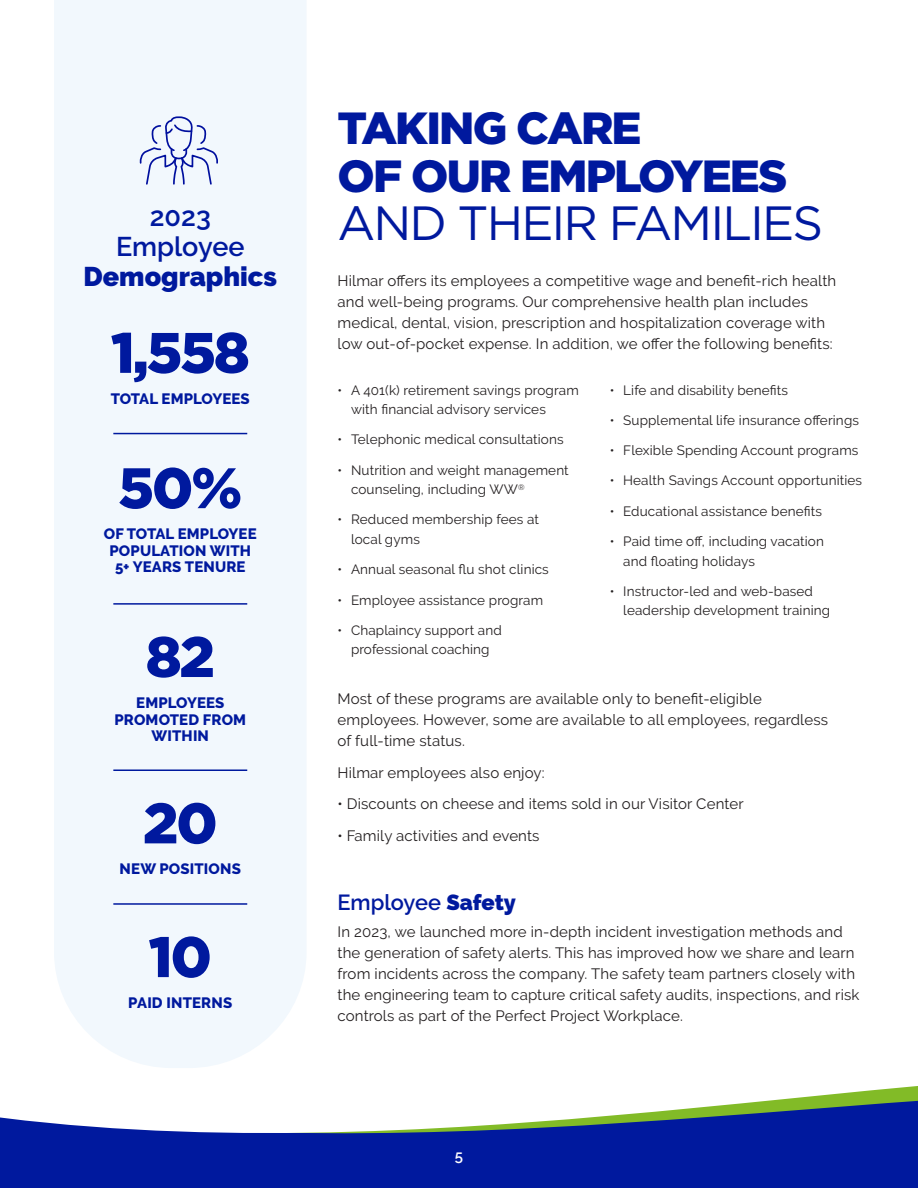
<style>
.page{position:relative;width:918px;height:1188px;background:#fff}
.page>*{position:absolute;margin:0;border:0;box-sizing:border-box;transform-origin:0 0}
.t1{font:900 57px "Gotham";letter-spacing:-.04em;color:#00199e}
.t2{font:48px "Gotham";letter-spacing:-.04em;color:#00199e}
.t3{font:900 45px/48px "Gotham";letter-spacing:-.04em;color:#00199e}
.t4{font:600 27px/30px "Raleway";color:#00199e;text-align:center}
.t5{font:600 21.75px "Raleway";color:#00199e}
.t6{font:15px/21px "Raleway";letter-spacing:.01em;color:#231f20}
.t7{font:800 15px "Raleway";letter-spacing:.01em;color:#00199e}
.t8{font:600 15px "Raleway";color:#fff}
.t9{font:13.5px/19.5px "Raleway";letter-spacing:.01em;color:#231f20}
.s1{font-weight:900}
</style>
<div class="page">
<div style="left:0;top:1157px;width:918px;height:31px;background:#00199e"></div>
<svg style="left:0;top:1086px;width:918px;height:71px"></svg>
<div style="left:54px;top:0;width:252px;height:1068px;background:#f2f8fd"></div>
<hr style="left:113px;top:433px;width:134px;height:1px;background:#00199e">
<hr style="left:113px;top:603px;width:134px;height:2px;background:#00199e">
<svg style="left:139px;top:116px;width:80px;height:70px"></svg>
<hr style="left:113px;top:769px;width:134px;height:2px;background:#00199e">
<hr style="left:113px;top:903px;width:134px;height:2px;background:#00199e">
<p class="t4" style="left:84px;top:201px;width:195px">2023<br>Employee<br><span class="s1">Demographics</span></p>
<p class="t1" style="left:111px;top:313px;width:140px">1,558</p>
<p class="t7" style="left:111px;top:390px;width:140px">TOTAL EMPLOYEES</p>
<p class="t1" style="left:118px;top:449px;width:126px">50%</p>
<p class="t7" style="left:104px;top:525px;width:154px">OF TOTAL EMPLOYEE</p>
<p class="t7" style="left:110px;top:542px;width:143px">POPULATION WITH</p>
<p class="t7" style="left:115px;top:558px;width:132px">5+ YEARS TENURE</p>
<p class="t1" style="left:146px;top:618px;width:71px">82</p>
<p class="t7" style="left:136px;top:694px;width:90px">EMPLOYEES</p>
<p class="t7" style="left:114px;top:711px;width:133px">PROMOTED FROM</p>
<p class="t7" style="left:152px;top:727px;width:59px">WITHIN</p>
<p class="t1" style="left:143px;top:784px;width:76px">20</p>
<p class="t7" style="left:120px;top:861px;width:123px">NEW POSITIONS</p>
<p class="t1" style="left:149px;top:918px;width:65px">10</p>
<p class="t7" style="left:128px;top:994px;width:105px">PAID INTERNS</p>
<p class="t3" style="left:338px;top:104px;width:452px">TAKING CARE<br>OF OUR EMPLOYEES</p>
<p class="t2" style="left:338px;top:192px;width:487px">AND THEIR FAMILIES</p>
<p class="t6" style="left:338px;top:270px;width:500px">Hilmar offers its employees a competitive wage and benefit-rich health and well-being programs. Our comprehensive health plan includes medical, dental, vision, prescription and hospitalization coverage with low out-of-pocket expense. In addition, we offer the following benefits:</p>
<p class="t9" style="left:351px;top:380px;width:229px;text-indent:-14px">• A 401(k) retirement savings program with financial advisory services</p>
<p class="t9" style="left:338px;top:430px;width:228px">• Telephonic medical consultations</p>
<p class="t9" style="left:351px;top:460px;width:219px;text-indent:-14px">• Nutrition and weight management counseling, including WW<sup>®</sup></p>
<p class="t9" style="left:351px;top:510px;width:190px;text-indent:-14px">• Reduced membership fees at local gyms</p>
<p class="t9" style="left:338px;top:560px;width:213px">• Annual seasonal flu shot clinics</p>
<p class="t9" style="left:338px;top:590px;width:207px">• Employee assistance program</p>
<p class="t9" style="left:338px;top:620px;width:166px;text-align:center">• Chaplaincy support and professional coaching</p>
<p class="t9" style="left:610px;top:380px;width:180px">• Life and disability benefits</p>
<p class="t9" style="left:610px;top:410px;width:251px">• Supplemental life insurance offerings</p>
<p class="t9" style="left:610px;top:441px;width:250px">• Flexible Spending Account programs</p>
<p class="t9" style="left:610px;top:471px;width:254px">• Health Savings Account opportunities</p>
<p class="t9" style="left:610px;top:501px;width:214px">• Educational assistance benefits</p>
<p class="t9" style="left:623px;top:532px;width:202px;text-indent:-14px">• Paid time off, including vacation and floating holidays</p>
<p class="t9" style="left:623px;top:581px;width:208px;text-indent:-14px">• Instructor-led and web-based leadership development training</p>
<p class="t6" style="left:338px;top:688px;width:492px">Most of these programs are available only to benefit-eligible employees. However, some are available to all employees, regardless of full-time status.</p>
<p class="t6" style="left:338px;top:762px;width:209px">Hilmar employees also enjoy:</p>
<p class="t6" style="left:338px;top:794px;width:408px">• Discounts on cheese and items sold in our Visitor Center</p>
<p class="t6" style="left:338px;top:825px;width:204px">• Family activities and events</p>
<p class="t5" style="left:338px;top:889px;width:180px">Employee <span class="s1">Safety</span></p>
<p class="t6" style="left:338px;top:922px;width:523px">In 2023, we launched more in-depth incident investigation methods and the generation of safety alerts. This has improved how we share and learn from incidents across the company. The safety team partners closely with the engineering team to capture critical safety audits, inspections, and risk controls as part of the Perfect Project Workplace.</p>
<p class="t8" style="left:455px;top:1147px;width:10px">5</p>
</div>
